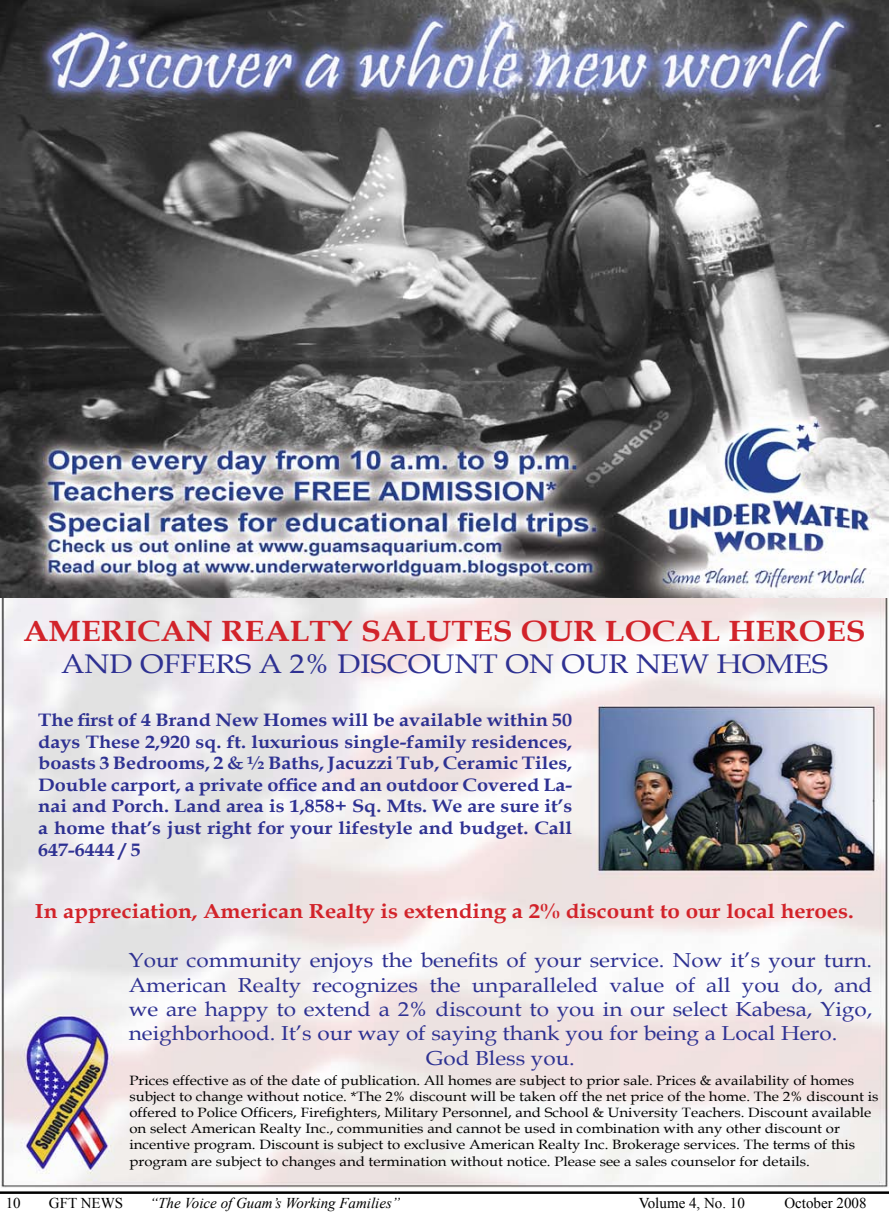
<style>
.page{position:relative;width:889px;height:1215px;background:#fff}
.page>*{position:absolute;margin:0;border:0;box-sizing:border-box;transform-origin:0 0}
.t1{font:700 29.25px "Book Antiqua";color:#d2232a;scale:1.11 1}
.t2{font:27px "Book Antiqua";color:#2e3192;scale:1.11 1}
.t3{font:20.25px "Book Antiqua";color:#2e3192;scale:1.11 1}
.t4{font:700 20.25px "Book Antiqua";color:#d2232a;scale:1.11 1}
.t5{font:700 18px/21.6px "Book Antiqua";color:#2e3192;text-align:justify;scale:1.11 1}
.t6{font:15px "Times New Roman";color:#000}
.t7{font:italic 15px "Times New Roman";color:#000}
.t8{font:13.5px/16.2px "Book Antiqua";color:#000;scale:1.11 1}
</style>
<div class="page">
<hr style="left:0;top:1191px;width:889px;height:3px;background:#000">
<img style="left:1px;top:598px;width:887px;height:590px">
<img style="left:0;top:0;width:889px;height:598px">
<h1 class="t1" style="left:23px;top:611px;width:45px">American</h1>
<h1 class="t1" style="left:221px;top:611px;width:42px">Realty</h1>
<h1 class="t1" style="left:361px;top:611px;width:39px">Salutes</h1>
<h1 class="t1" style="left:521px;top:611px;width:116px">Our Local</h1>
<h1 class="t1" style="left:728px;top:611px;width:45px">Heroes</h1>
<h2 class="t2" style="left:61px;top:645px;width:89px">And offers</h2>
<h2 class="t2" style="left:259px;top:645px;width:111px">a 2% Discount</h2>
<h2 class="t2" style="left:505px;top:645px;width:72px">on our</h2>
<h2 class="t2" style="left:636px;top:645px;width:116px">New Homes</h2>
<p class="t5" style="left:38px;top:709px;width:483px">The first of 4 Brand New Homes will be available within 50 days These 2,920 sq. ft. luxurious single-family residences, boasts 3 Bedrooms, 2 &amp; ½ Baths, Jacuzzi Tub, Ceramic Tiles, Double carport, a private office and an outdoor Covered La&shy;nai and Porch. Land area is 1,858+ Sq. Mts. We are sure it’s a home that’s just right for your lifestyle and budget. Call 647-6444 / 5</p>
<h3 class="t4" style="left:35px;top:898px;width:739px">In appreciation, American Realty is extending a 2% discount to our local heroes.</h3>
<h3 class="t3" style="left:129px;top:946px;width:671px">Your community enjoys the benefits of your service. Now it’s your turn.</h3>
<h3 class="t3" style="left:129px;top:971px;width:671px">American Realty recognizes the unparalleled value of all you do, and</h3>
<h3 class="t3" style="left:129px;top:995px;width:671px">we are happy to extend a 2% discount to you in our select Kabesa, Yigo,</h3>
<h3 class="t3" style="left:129px;top:1019px;width:640px">neighborhood. It’s our way of saying thank you for being a Local Hero.</h3>
<h3 class="t3" style="left:426px;top:1044px;width:135px">God Bless you.</h3>
<p class="t8" style="left:129px;top:1072px;width:676px">Prices effective as of the date of publication. All homes are subject to prior sale. Prices &amp; availability of homes subject to change without notice. *The 2% discount will be taken off the net price of the home. The 2% discount is offered to Police Officers, Firefighters, Military Personnel, and School &amp; University Teachers. Discount available on select American Realty Inc., communities and cannot be used in combination with any other discount or incentive program. Discount is subject to exclusive American Realty Inc. Brokerage services. The terms of this program are subject to changes and termination without notice. Please see a sales counselor for details.</p>
<p class="t6" style="left:6px;top:1193px;width:16px">10</p>
<p class="t6" style="left:49px;top:1193px;width:76px">GFT NEWS</p>
<p class="t7" style="left:150px;top:1193px;width:252px">“The Voice of Guam’s Working Families”</p>
<p class="t6" style="left:639px;top:1193px;width:107px">Volume 4, No. 10</p>
<p class="t6" style="left:784px;top:1193px;width:84px">October 2008</p>
</div>
